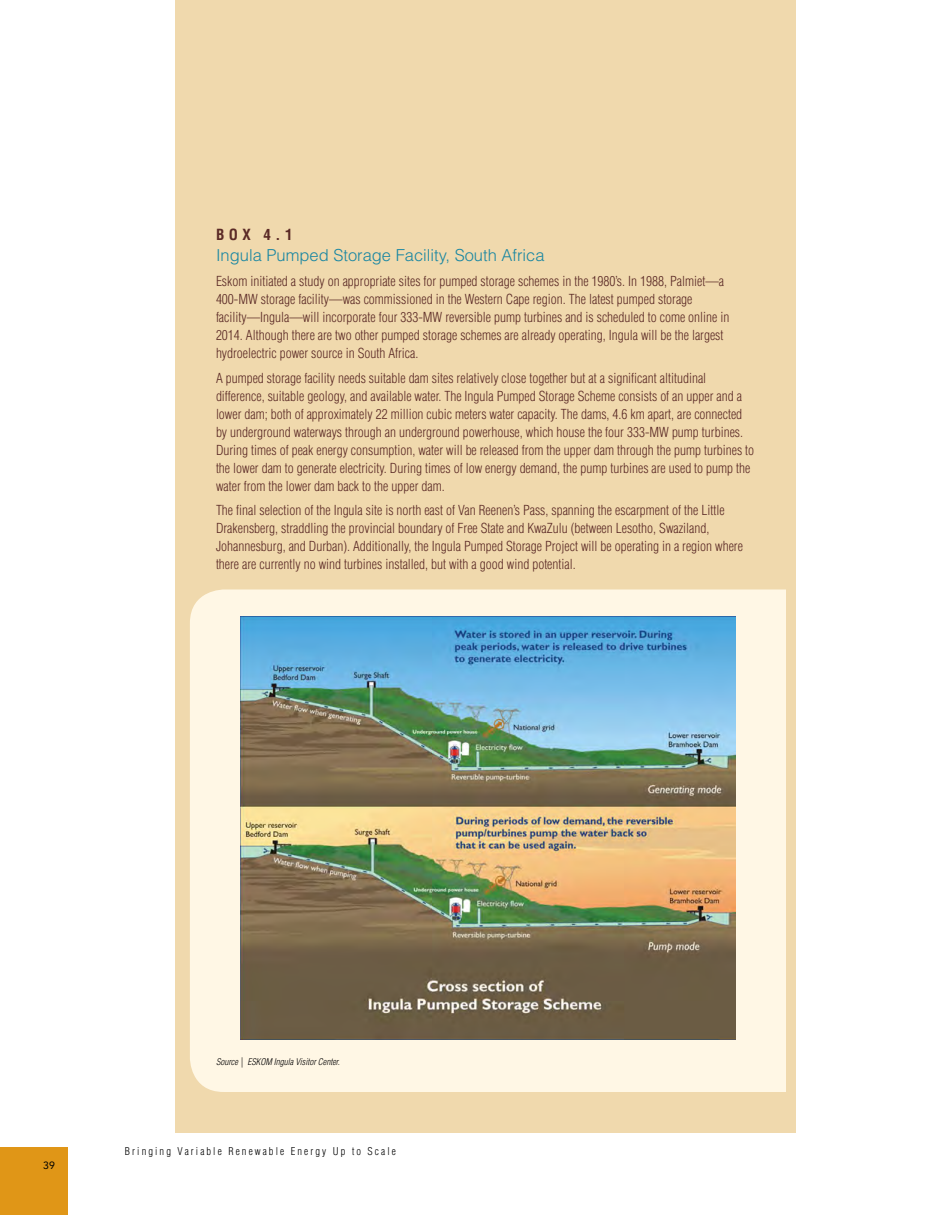
<style>
.page{position:relative;width:945px;height:1215px;background:#fff}
.page>*{position:absolute;margin:0;border:0;box-sizing:border-box;transform-origin:0 0}
.t1{font:300 16.5px "Helvetica LT Std";color:#1886a2}
.t2{font:700 condensed 15px "Helvetica LT Std";color:#5b2a26}
.t3{font:300 condensed 13.5px/18px "Helvetica LT Std";color:#5b2a26}
.t4{font:300 condensed 10.5px "Helvetica LT Std";letter-spacing:.2em;color:#000}
.t5{font:10.5px "Avenir LT Std";color:#000}
.t6{font:italic 300 condensed 9px "Helvetica LT Std";color:#000}
</style>
<div class="page">
<div style="left:0;top:1148px;width:68px;height:67px;background:#e09617"></div>
<div style="left:176px;top:0;width:620px;height:1132px;background:#f0d9ad"></div>
<div style="left:190px;top:590px;width:596px;height:502px;background:#fff7e5"></div>
<img style="left:240px;top:616px;width:496px;height:423px">
<p class="t2" style="left:216px;top:225px;width:78px">Bo x 4.1</p>
<p class="t1" style="left:216px;top:245px;width:330px">Ingula Pumped Storage Facility, South Africa</p>
<p class="t3" style="left:216px;top:272px;width:515px">Eskom initiated a study on appropriate sites for pumped storage schemes in the 1980’s. I n 1988, Palmiet—a 400-MW storage facility—was commissioned in the Western Cape region. The latest pumped storage facility—I ngula—will incorporate four 333-MW reversible pump turbines and is scheduled to come online in 2014. Although there are two other pumped storage schemes are already operating, I ngula will be the largest hydroelectric power source in South Africa.</p>
<p class="t3" style="left:216px;top:369px;width:540px">A pumped storage facility needs suitable dam sites relatively close together but at a significant altitudinal difference, suitable geology, and available water. The I ngula Pumped Storage Scheme consists of an upper and a lower dam; both of approximately 22 million cubic meters water capacity. The dams, 4.6 km apart, are connected by underground waterways through an underground powerhouse, which house the four 333-MW pump turbines.<br>During times of peak energy consumption, water will be released from the upper dam through the pump turbines to the lower dam to generate electricity. During times of low energy demand, the pump turbines are used to pump the water from the lower dam back to the upper dam.</p>
<p class="t3" style="left:216px;top:501px;width:528px">The final selection of the I ngula site is north east of Van Reenen’s Pass, spanning the escarpment of the Little Drakensberg, straddling the provincial boundary of Free State and KwaZulu (between Lesotho, Swaziland, Johannesburg, and Durban). Additionally, the I ngula Pumped Storage Project will be operating in a region where there are currently no wind turbines installed, but with a good wind potential.</p>
<p class="t5" style="left:43px;top:1159px;width:13px">39</p>
<p class="t6" style="left:216px;top:1056px;width:125px">Source | ESKOM Ingula Visitor Center.</p>
<p class="t4" style="left:125px;top:1145px;width:273px">Bringing Variable Renewable Energy Up to Scale</p>
</div>
